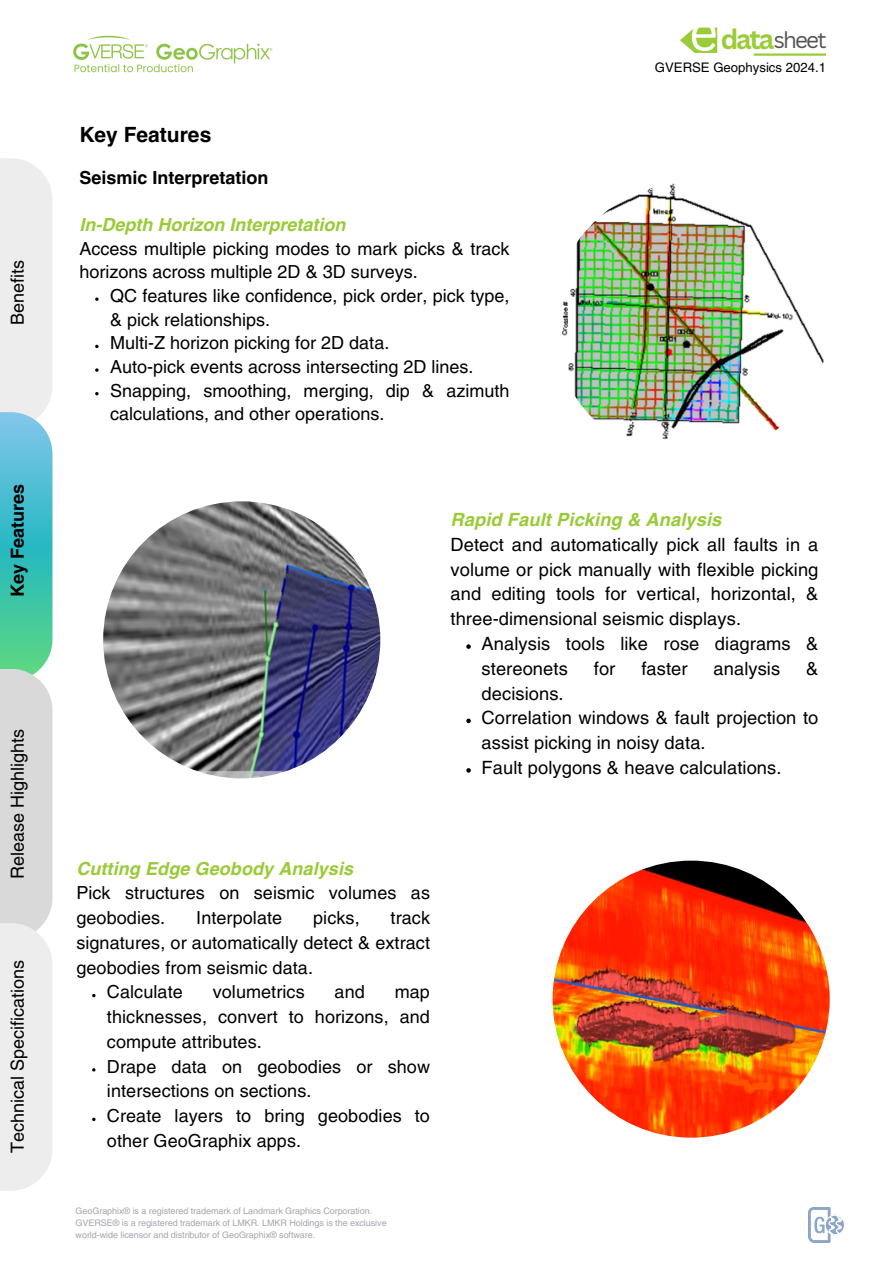
<style>
.page{position:relative;width:894px;height:1264px;background:#fff}
.page>*{position:absolute;margin:0;border:0;box-sizing:border-box;transform-origin:0 0}
.t1{font:51.15px "Canva Sans";color:#fff}
.t2{font:700 27.3px "Canva Sans";color:#9acc37}
.t3{font:22.35px "Canva Sans";letter-spacing:-.08em;color:#545454}
.t4{font:700 21px "Helvetica LT Pro";color:#000}
.t5{font:18.3px/24.8px "Helvetica LT Pro";letter-spacing:.005em;color:#000}
.t6{font:18px/24.8px "Helvetica LT Pro";color:#000}
.t7{font:700 18px "Helvetica LT Pro";color:#000}
.t8{font:13.2px "Helvetica LT Pro";color:#000}
.t9{font:9px/12px "Helvetica LT Pro";letter-spacing:-.005em;color:#a6a5af}
.s1{font-weight:700;font-style:italic;color:#99cb37}
</style>
<div class="page">
<img style="left:552px;top:182px;width:277px;height:277px;border-radius:50%">
<svg style="left:95px;top:297px;width:3px;height:4px"></svg>
<svg style="left:95px;top:368px;width:3px;height:4px"></svg>
<img style="left:103px;top:501px;width:277px;height:277px;border-radius:50%">
<img style="left:552px;top:860px;width:277px;height:277px;border-radius:50%">
<svg style="left:466px;top:644px;width:4px;height:5px"></svg>
<svg style="left:466px;top:718px;width:4px;height:5px"></svg>
<svg style="left:466px;top:768px;width:4px;height:4px"></svg>
<div style="left:0;top:158px;width:52px;height:269px;background:#ededed"></div>
<svg style="left:0;top:412px;width:52px;height:256px;background:#4fc4bf"></svg>
<div style="left:0;top:668px;width:52px;height:271px;background:#d9d9d9"></div>
<div style="left:0;top:923px;width:52px;height:267px;background:#ededed"></div>
<img style="left:808px;top:1207px;width:35px;height:35px">
<img style="left:73px;top:35px;width:200px;height:38px">
<hr style="left:753px;top:53px;width:72px;height:3px;background:#9acc37">
<svg style="left:680px;top:28px;width:37px;height:25px"></svg>
<p class="t6" style="left:7px;top:325px;width:66px;rotate:-90deg">Benefits</p>
<h5 class="t7" style="left:11px;top:597px;width:114px;rotate:-90deg">Key Features</h5>
<p class="t6" style="left:7px;top:879px;width:151px;rotate:-90deg">Release Highlights</p>
<p class="t6" style="left:7px;top:1153px;width:194px;rotate:-90deg">Technical Specifications</p>
<p class="t1" style="left:688px;top:-4px;width:31px">e</p>
<p class="t2" style="left:720px;top:20px;width:55px">data</p>
<p class="t3" style="left:773px;top:24px;width:54px">sheet</p>
<p class="t4" style="left:79px;top:127px;width:133px">Key Features</p>
<p class="t7" style="left:79px;top:171px;width:191px">Seismic Interpretation</p>
<h1 class="t6" style="left:79px;top:214px;width:431px;line-height:23.7px"><span class="s1">In-Depth Horizon Interpretation<br></span>Access multiple picking modes to mark picks &amp; track horizons across multiple 2D &amp; 3D surveys.</h1>
<h3 class="t6" style="left:110px;top:285px;width:401px;line-height:23.7px">QC features like confidence, pick order, pick type, &amp; pick relationships.</h3>
<h6 class="t6" style="left:110px;top:332px;width:281px">Multi-Z horizon picking for 2D data.</h6>
<h5 class="t6" style="left:110px;top:356px;width:365px">Auto-pick events across intersecting 2D lines.</h5>
<h4 class="t6" style="left:110px;top:380px;width:401px;line-height:23.7px">Snapping, smoothing, merging, dip &amp; azimuth calculations, and other operations.</h4>
<p class="t8" style="left:654px;top:63px;width:172px">GVERSE Geophysics 2024.1</p>
<h2 class="t5" style="left:450px;top:509px;width:369px"><span class="s1">Rapid Fault Picking &amp; Analysis<br></span>Detect and automatically pick all faults in a volume or pick manually with flexible picking and editing tools for vertical, horizontal, &amp; three-dimensional seismic displays.</h2>
<h4 class="t5" style="left:481px;top:633px;width:338px">Analysis tools like rose diagrams &amp; stereonets</h4>
<h4 class="t5" style="left:593px;top:657px;width:23px">for</h4>
<h4 class="t5" style="left:641px;top:657px;width:48px">faster</h4>
<h4 class="t5" style="left:713px;top:657px;width:68px">analysis</h4>
<h4 class="t5" style="left:806px;top:657px;width:14px">&amp;</h4>
<p class="t6" style="left:76px;top:857px;width:355px"><span class="s1">Cutting Edge Geobody Analysis<br></span>Pick structures on seismic volumes as geobodies.</p>
<p class="t6" style="left:76px;top:907px;width:355px;text-align:justify;text-indent:314px">track signatures, or automatically detect &amp; extract geobodies from seismic data.</p>
<p class="t6" style="left:107px;top:981px;width:77px">Calculate</p>
<p class="t6" style="left:213px;top:981px;width:93px">volumetrics</p>
<p class="t6" style="left:334px;top:981px;width:32px">and</p>
<p class="t6" style="left:196px;top:907px;width:87px">Interpolate</p>
<p class="t6" style="left:313px;top:907px;width:48px">picks,</p>
<p class="t6" style="left:107px;top:981px;width:324px;text-align:justify;text-indent:288px">map thicknesses, convert to horizons, and compute attributes.</p>
<p class="t6" style="left:107px;top:1055px;width:324px">Drape data on geobodies or show intersections on sections.</p>
<p class="t6" style="left:107px;top:1105px;width:324px">Create layers to bring geobodies to other GeoGraphix apps.</p>
<h5 class="t9" style="left:76px;top:1205px;width:312px">GeoGraphix® is a registered trademark of Landmark Graphics Corporation.<br>GVERSE® is a registered trademark of LMKR. LMKR Holdings is the exclusive world-wide licensor and distributor of GeoGraphix® software.</h5>
<h4 class="t5" style="left:481px;top:682px;width:84px">decisions.</h4>
<h5 class="t5" style="left:481px;top:707px;width:338px">Correlation windows &amp; fault projection to assist picking in noisy data.</h5>
<p class="t5" style="left:481px;top:756px;width:301px">Fault polygons &amp; heave calculations.</p>
</div>
